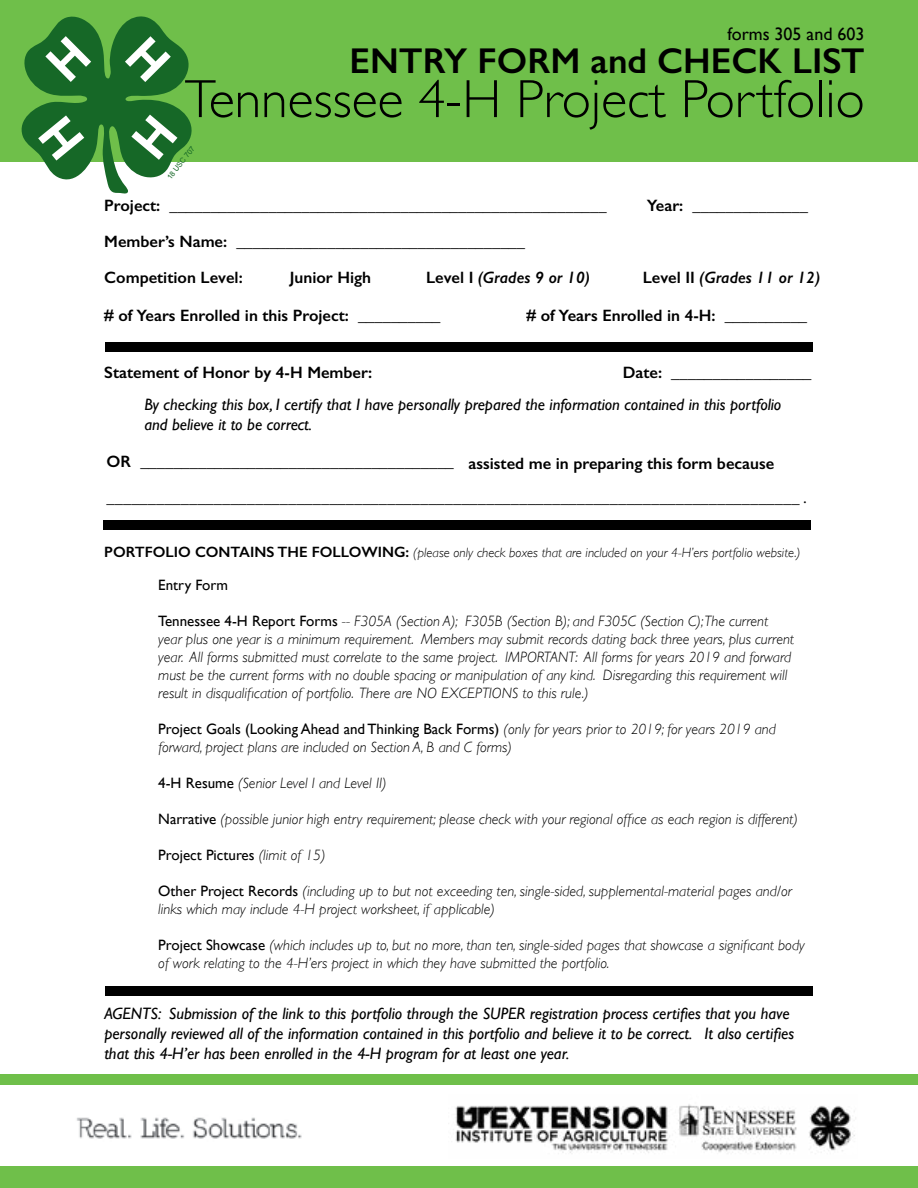
<style>
.page{position:relative;width:918px;height:1188px;background:#fff}
.page>*{position:absolute;margin:0;border:0;box-sizing:border-box;transform-origin:0 0}
.t1{font:300 54px "Gill Sans";color:#000}
.t2{font:600 36px "Gill Sans";color:#000}
.t3{font:18px "Gill Sans";color:#000}
.t4{font:italic 16.5px/19.8px "Gill Sans";color:#000}
.t5{font:600 16.5px/35.7px "Gill Sans";color:#000}
.t6{font:16.5px "Minion Pro";color:#000}
.t7{font:italic 600 16.5px "Gill Sans";color:#000}
.t8{font:italic 300 15px/18px "Gill Sans";color:#000}
.t9{font:15px "Gill Sans";color:#000}
.t10{font:italic 300 13.5px "Gill Sans";color:#000}
.t11{font:7.35px "Arial";color:#166827}
.s1{font-style:normal}
.s2{font-weight:600;font-style:normal;font-size:15px}
.s3{font-weight:400;font-style:normal}
.s4{font-weight:300;font-style:italic}
</style>
<div class="page">
<div style="left:0;top:0;width:918px;height:162px;background:#6fbf4a"></div>
<img style="left:455px;top:1104px;width:400px;height:50px">
<div style="left:0;top:1075px;width:918px;height:10px;background:#6fbf4a"></div>
<div style="left:0;top:1166px;width:918px;height:22px;background:#6fbf4a"></div>
<img style="left:77px;top:1117px;width:225px;height:22px">
<div style="left:105px;top:343px;width:707px;height:9px;background:#000"></div>
<div style="left:104px;top:521px;width:707px;height:9px;background:#000"></div>
<div style="left:105px;top:987px;width:707px;height:9px;background:#000"></div>
<svg style="left:21px;top:16px;width:171px;height:178px"></svg>
<p class="t3" style="left:727px;top:23px;width:139px">forms 305 and 603</p>
<h2 class="t2" style="left:350px;top:39px;width:517px">ENTRY FORM and CHECK LIST</h2>
<h1 class="t1" style="left:185px;top:57px;width:681px">Tennessee 4-H Project Portfolio</h1>
<p class="t11" style="left:165px;top:176px;width:42px;rotate:-52deg">18 USC 707</p>
<p class="t5" style="left:104px;top:188px;width:504px">Project: _____________________________________________________<br>Member’s Name: ___________________________________</p>
<p class="t5" style="left:647px;top:188px;width:163px">Year: ______________</p>
<p class="t5" style="left:104px;top:259px;width:140px">Competition Level:</p>
<p class="t7" style="left:426px;top:267px;width:165px"><span class="s1">Level I</span> (Grades 9 or 10)</p>
<p class="t7" style="left:643px;top:267px;width:179px"><span class="s1">Level II</span> (Grades 11 or 12)</p>
<p class="t5" style="left:290px;top:259px;width:83px">Junior High</p>
<p class="t5" style="left:104px;top:297px;width:338px"># of Years Enrolled in this Project: __________</p>
<p class="t5" style="left:104px;top:355px;width:269px">Statement of Honor by 4-H Member:</p>
<p class="t5" style="left:526px;top:297px;width:282px"># of Years Enrolled in 4-H: __________</p>
<p class="t5" style="left:623px;top:355px;width:190px">Date: _________________</p>
<p class="t4" style="left:144px;top:395px;width:638px">By checking this box, I certify that I have personally prepared the information contained in this portfolio and believe it to be correct.</p>
<p class="t5" style="left:107px;top:444px;width:349px">OR ______________________________________</p>
<p class="t5" style="left:469px;top:446px;width:307px">assisted me in preparing this form because</p>
<p class="t6" style="left:107px;top:487px;width:702px">____________________________________________________________________________________ .</p>
<p class="t10" style="left:104px;top:545px;width:698px"><span class="s2">PORTFOLIO CONTAINS THE FOLLOWING:</span> (please only check boxes that are included on your 4-H’ers portfolio website.)</p>
<p class="t9" style="left:158px;top:576px;width:71px">Entry Form</p>
<p class="t8" style="left:158px;top:612px;width:637px"><span class="s3">Tennessee 4-H Report Forms</span> -- F305A (Section A); F305B (Section B); and F305C (Section C); The current year plus one year is a minimum requirement. Members may submit records dating back three years, plus current year. All forms submitted must correlate to the same project. IMPORTANT: All forms for years 2019 and forward must be the current forms with no double spacing or manipulation of any kind. Disregarding this requirement will result in disqualification of portfolio. There are NO EXCEPTIONS to this rule.)</p>
<p class="t8" style="left:158px;top:720px;width:619px"><span class="s3">Project Goals (Looking Ahead and Thinking Back Forms)</span> (only for years prior to 2019; for years 2019 and forward, project plans are included on Section A, B and C forms)</p>
<p class="t8" style="left:158px;top:774px;width:230px"><span class="s3">4-H Resume</span> (Senior Level I and Level II)</p>
<p class="t8" style="left:158px;top:810px;width:641px"><span class="s3">Narrative</span> (possible junior high entry requirement; please check with your regional office as each region is different)</p>
<p class="t9" style="left:158px;top:846px;width:169px">Project Pictures <span class="s4">(limit of 15)</span></p>
<p class="t8" style="left:158px;top:882px;width:635px"><span class="s3">Other Project Records</span> (including up to but not exceeding ten, single-sided, supplemental-material pages and/or links which may include 4-H project worksheet, if applicable)</p>
<p class="t8" style="left:158px;top:936px;width:648px"><span class="s3">Project Showcase</span> (which includes up to, but no more, than ten, single-sided pages that showcase a significant body of work relating to the 4-H’ers project in which they have submitted the portfolio.</p>
<p class="t4" style="left:104px;top:1004px;width:691px">AGENTS: Submission of the link to this portfolio through the SUPER registration process certifies that you have personally reviewed all of the information contained in this portfolio and believe it to be correct. It also certifies that this 4-H’er has been enrolled in the 4-H program for at least one year.</p>
</div>
